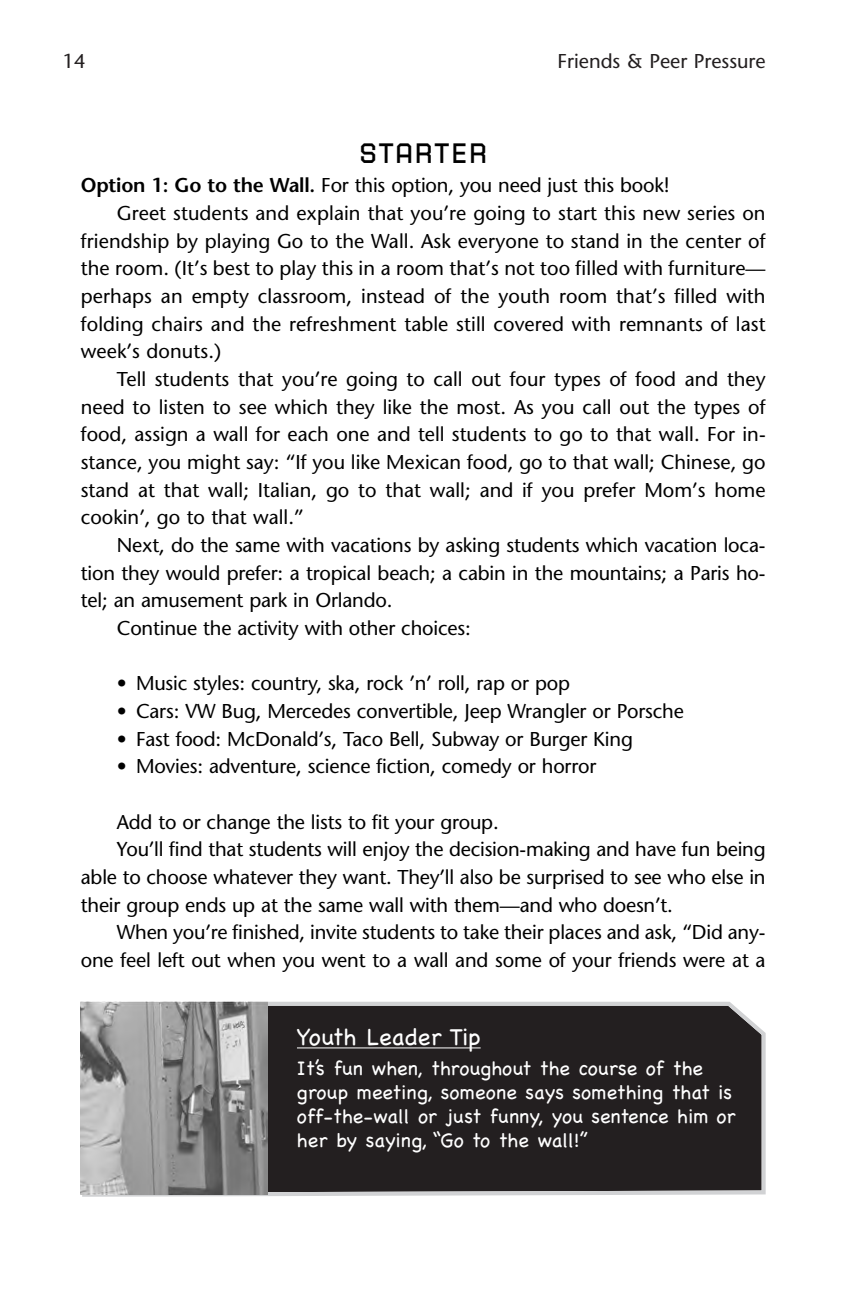
<style>
.page{position:relative;width:868px;height:1296px;background:#fff}
.page>*{position:absolute;margin:0;border:0;box-sizing:border-box;transform-origin:0 0}
.t1{font:28px "Square 40";letter-spacing:.04em;color:#000}
.t2{font:24px "Chalkboard";color:#fff}
.t3{font:20px "Stone Sans";letter-spacing:-.01em;color:#000}
.t4{font:20px/24px "Chalkboard";color:#fff}
.t5{font:20px "Stone Sans";color:#231f20}
.s1{font-weight:600}
</style>
<div class="page">
<svg style="left:82px;top:1001px;width:683px;height:195px;background:#2f2c2d"></svg>
<img style="left:81px;top:1001px;width:186px;height:193px">
<hr style="left:297px;top:1047px;width:183px;height:1px;background:#fff">
<p class="t5" style="left:63px;top:53px;width:24px">14</p>
<p class="t5" style="left:557px;top:53px;width:209px">Friends &amp; Peer Pressure</p>
<h1 class="t1" style="left:359px;top:143px;width:129px">STARTER</h1>
<p class="t3" style="left:81px;top:178px;width:590px"><span class="s1">Option 1: Go to the Wall.</span> For this option, you need just this book!</p>
<p class="t3" style="left:117px;top:205px;width:650px">Greet students and explain that you’re going to start this new series on</p>
<p class="t3" style="left:81px;top:233px;width:686px">friendship by playing Go to the Wall. Ask everyone to stand in the center of</p>
<p class="t3" style="left:81px;top:261px;width:686px">the room. (It’s best to play this in a room that’s not too filled with furniture—</p>
<p class="t3" style="left:81px;top:288px;width:686px">perhaps an empty classroom, instead of the youth room that’s filled with</p>
<p class="t3" style="left:81px;top:316px;width:686px">folding chairs and the refreshment table still covered with remnants of last</p>
<p class="t3" style="left:81px;top:344px;width:142px">week’s donuts.)</p>
<p class="t3" style="left:117px;top:371px;width:650px">Tell students that you’re going to call out four types of food and they</p>
<p class="t3" style="left:81px;top:399px;width:686px">need to listen to see which they like the most. As you call out the types of</p>
<p class="t3" style="left:81px;top:427px;width:686px">food, assign a wall for each one and tell students to go to that wall. For in-</p>
<p class="t3" style="left:81px;top:454px;width:686px">stance, you might say: “If you like Mexican food, go to that wall; Chinese, go</p>
<p class="t3" style="left:81px;top:482px;width:686px">stand at that wall; Italian, go to that wall; and if you prefer Mom’s home</p>
<p class="t3" style="left:81px;top:510px;width:225px">cookin’, go to that wall.”</p>
<p class="t3" style="left:117px;top:537px;width:649px">Next, do the same with vacations by asking students which vacation loca-</p>
<p class="t3" style="left:81px;top:565px;width:685px">tion they would prefer: a tropical beach; a cabin in the mountains; a Paris ho-</p>
<p class="t3" style="left:81px;top:592px;width:313px">tel; an amusement park in Orlando.</p>
<p class="t3" style="left:117px;top:620px;width:355px">Continue the activity with other choices:</p>
<p class="t3" style="left:117px;top:675px;width:454px">• Music styles: country, ska, rock ’n’ roll, rap or pop</p>
<p class="t3" style="left:117px;top:703px;width:568px">• Cars: VW Bug, Mercedes convertible, Jeep Wrangler or Porsche</p>
<p class="t3" style="left:117px;top:731px;width:517px">• Fast food: McDonald’s, Taco Bell, Subway or Burger King</p>
<p class="t3" style="left:117px;top:758px;width:481px">• Movies: adventure, science fiction, comedy or horror</p>
<p class="t3" style="left:117px;top:814px;width:383px">Add to or change the lists to fit your group.</p>
<p class="t3" style="left:117px;top:841px;width:650px">You’ll find that students will enjoy the decision-making and have fun being</p>
<p class="t3" style="left:81px;top:869px;width:686px">able to choose whatever they want. They’ll also be surprised to see who else in</p>
<p class="t3" style="left:81px;top:897px;width:593px">their group ends up at the same wall with them—and who doesn’t.</p>
<p class="t3" style="left:117px;top:924px;width:649px">When you’re finished, invite students to take their places and ask, “Did any-</p>
<p class="t3" style="left:81px;top:952px;width:686px">one feel left out when you went to a wall and some of your friends were at a</p>
<p class="t2" style="left:297px;top:1021px;width:185px">Youth Leader Tip</p>
<p class="t4" style="left:297px;top:1056px;width:440px">It’s fun when, throughout the course of the group meeting, someone says something that is off-the-wall or just funny, you sentence him or her by saying, “Go to the wall!”</p>
</div>
